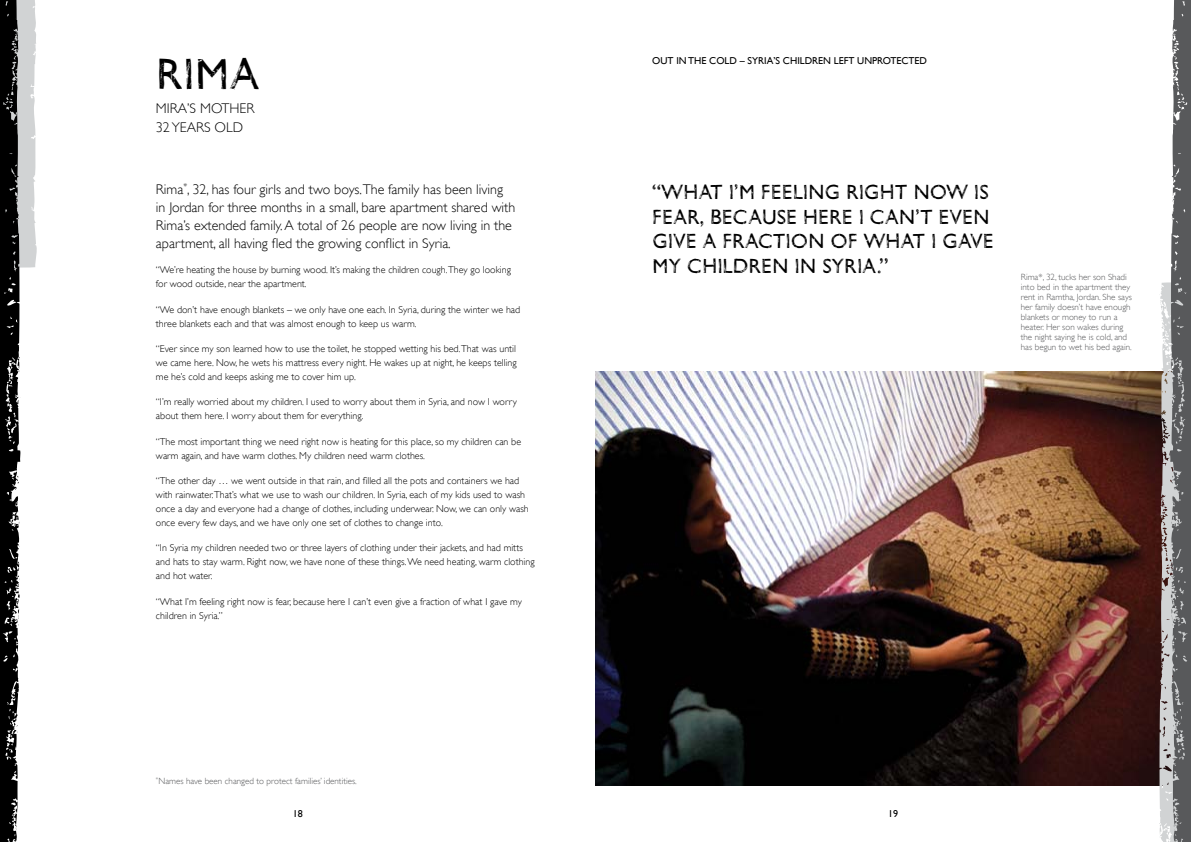
<style>
.page{position:relative;width:1191px;height:842px;background:#fff}
.page>*{position:absolute;margin:0;border:0;box-sizing:border-box;transform-origin:0 0}
.t1{font:45px "Gill Sans Woodblock";color:#000}
.t2{font:21px/24.5px "Gill Sans Woodblock";color:#000}
.t3{font:300 14px/18px "Gill Sans";color:#000}
.t4{font:300 10px/14px "Gill Sans";color:#000}
.t5{font:10px "Gill Sans";color:#000}
.t6{font:300 9px/10px "Gill Sans";color:#58595b}
</style>
<div class="page">
<svg style="left:0;top:0;width:37px;height:842px"></svg>
<img style="left:595px;top:372px;width:563px;height:413px">
<svg style="left:1158px;top:0;width:33px;height:842px"></svg>
<h1 class="t1" style="left:156px;top:47px;width:105px">RIMA</h1>
<h3 class="t3" style="left:156px;top:99px;width:100px;line-height:18.5px">m ira’s MOTHER<br>32 years old</h3>
<p class="t3" style="left:156px;top:180px;width:361px">Rima<sup>*</sup>, 32, has four girls and two boys.The family has been living in Jordan for three months in a small, bare apartment shared with Rima’s extended family. A total of 26 people are now living in the apartment, all having fled the growing conflict in Syria.</p>
<p class="t4" style="left:156px;top:263px;width:356px">“We’re heating the house by burning wood. It’s making the children cough.They go looking for wood outside, near the apartment.</p>
<p class="t4" style="left:156px;top:302px;width:366px">“We don’t have enough blankets – we only have one each. In Syria, during the winter we had three blankets each and that was almost enough to keep us warm.</p>
<p class="t4" style="left:156px;top:342px;width:362px;text-align:justify">“Ever since my son learned how to use the toilet, he stopped wetting his bed.That was until we came here. Now, he wets his mattress every night. He wakes up at night, he keeps telling me he’s cold and keeps asking me to cover him up.</p>
<p class="t4" style="left:156px;top:395px;width:362px">“I’m really worried about my children. I used to worry about them in Syria, and now I worry about them here. I worry about them for everything.</p>
<p class="t4" style="left:156px;top:434px;width:367px">“The most important thing we need right now is heating for this place, so my children can be warm again, and have warm clothes. My children need warm clothes.</p>
<p class="t4" style="left:156px;top:474px;width:374px">“The other day … we went outside in that rain, and filled all the pots and containers we had with rainwater.That’s what we use to wash our children. In Syria, each of my kids used to wash once a day and everyone had a change of clothes, including underwear. Now, we can only wash once every few days, and we have only one set of clothes to change into.</p>
<p class="t4" style="left:156px;top:541px;width:380px">“In Syria my children needed two or three layers of clothing under their jackets, and had mitts and hats to stay warm. Right now, we have none of these things. We need heating, warm clothing and hot water.</p>
<p class="t4" style="left:156px;top:594px;width:367px">“What I ’m feeling right now is fear, because here I can’t even give a fraction of what I gave my children in Syria.”</p>
<p class="t5" style="left:652px;top:54px;width:138px">OUT IN THE COLD – SYRIA’S CHILD</p>
<p class="t5" style="left:812px;top:54px;width:78px">REN LEFT UN PROTECTED</p>
<h2 class="t2" style="left:652px;top:180px;width:343px">“WHAT I’M FEELING RIGHT NOW IS<br>FEAR, BECAUSE HERE I CAN’T EVEN<br>GIVE A FRACTION OF WHAT I GAVE<br>MY CHILDREN IN SYRIA.”</h2>
<p class="t6" style="left:1020px;top:272px;width:113px">Rima*, 32, tucks her son Shadi into bed in the apartment they rent in Ramtha, Jordan. She says her family doesn’t have enough blankets or money to run a heater. Her son wakes during the night saying he is cold, and has begun to wet his bed again.</p>
<p class="t6" style="left:156px;top:776px;width:202px"><sup>*</sup>Names have been changed to protect families’ identities.</p>
<p class="t5" style="left:293px;top:808px;width:11px">18</p>
<p class="t5" style="left:888px;top:808px;width:11px">19</p>
</div>
